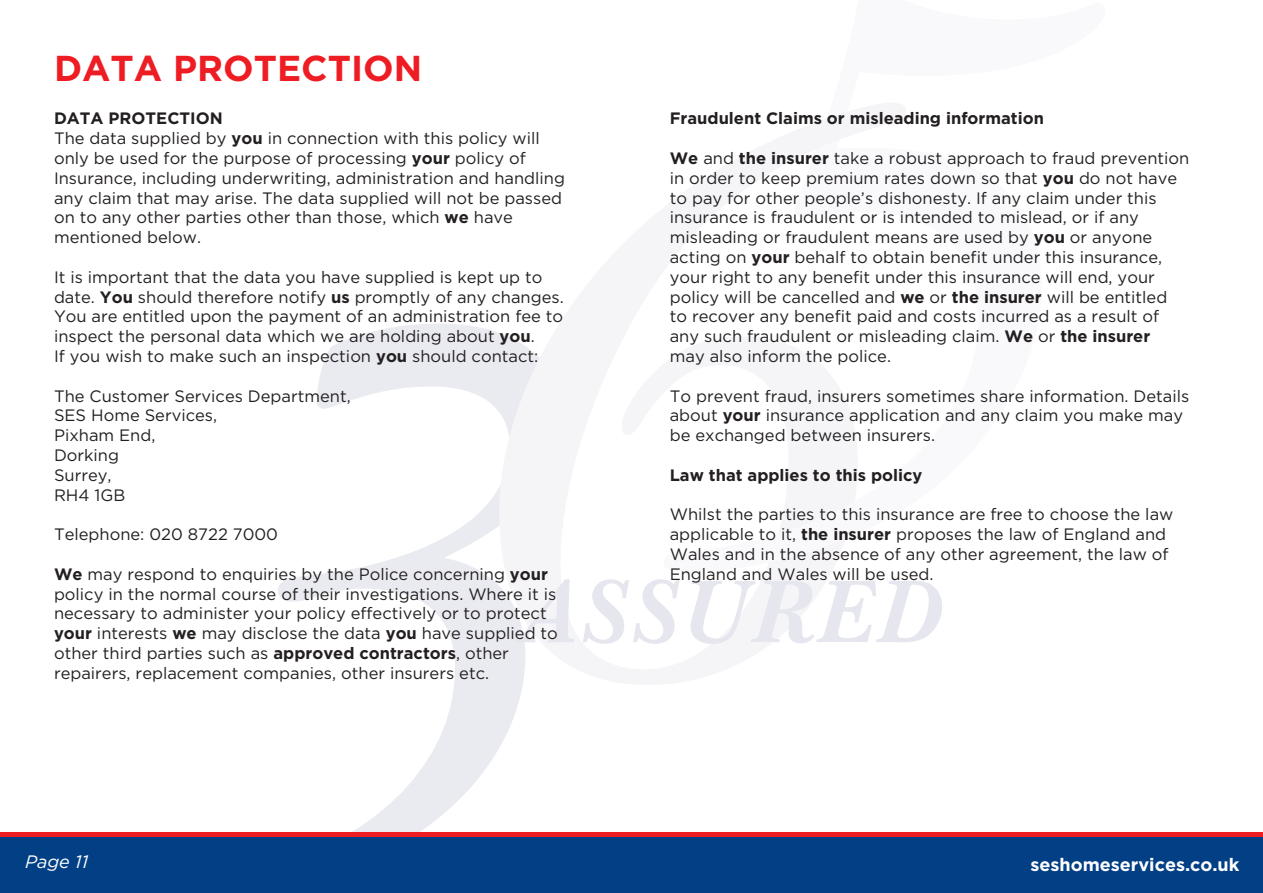
<style>
.page{position:relative;width:1263px;height:893px;background:#fff}
.page>*{position:absolute;margin:0;border:0;box-sizing:border-box;transform-origin:0 0}
.t1{font:700 36px "Gotham";color:#ee1d23}
.t2{font:700 18px "Gotham";color:#fff}
.t3{font:italic 18px "Gotham";color:#fff}
.t4{font:16.5px "Gotham";color:#231f20}
.t5{font:700 16.5px "Gotham";color:#231f20}
.s1{font-weight:700}
</style>
<div class="page">
<svg style="left:278px;top:324px;width:245px;height:508px"></svg>
<svg style="left:499px;top:324px;width:76px;height:361px;fill:#f5f5f8"></svg>
<svg style="left:514px;top:579px;width:60px;height:64px"></svg>
<svg style="left:583px;top:579px;width:97px;height:65px"></svg>
<svg style="left:690px;top:580px;width:252px;height:64px"></svg>
<div style="left:0;top:832px;width:1263px;height:61px;background:linear-gradient(to right,#ee1d23,#ee1d23)"></div>
<div style="left:0;top:838px;width:1263px;height:55px;background:#023f85"></div>
<p class="t1" style="left:54px;top:47px;width:370px">DATA PROTECTION</p>
<p class="t5" style="left:54px;top:109px;width:170px">DATA PROTECTION</p>
<p class="t4" style="left:54px;top:129px;width:487px">The data supplied by <span class="s1">you</span> in connection with this policy will</p>
<p class="t4" style="left:54px;top:149px;width:473px">only be used for the purpose of processing <span class="s1">your</span> policy of</p>
<p class="t4" style="left:54px;top:169px;width:513px">Insurance, including underwriting, administration and handling</p>
<p class="t4" style="left:54px;top:189px;width:510px">any claim that may arise. The data supplied will not be passed</p>
<p class="t4" style="left:54px;top:208px;width:461px">on to any other parties other than those, which <span class="s1">we</span> have</p>
<p class="t4" style="left:54px;top:228px;width:149px">mentioned below.</p>
<p class="t4" style="left:54px;top:268px;width:490px">It is important that the data you have supplied is kept up to</p>
<p class="t4" style="left:54px;top:288px;width:511px">date. <span class="s1">You</span> should therefore notify <span class="s1">us</span> promptly of any changes.</p>
<p class="t4" style="left:54px;top:307px;width:511px">You are entitled upon the payment of an administration fee to</p>
<p class="t4" style="left:54px;top:327px;width:482px">inspect the personal data which we are holding about <span class="s1">you</span>.</p>
<p class="t4" style="left:54px;top:347px;width:486px">If you wish to make such an inspection <span class="s1">you</span> should contact:</p>
<p class="t4" style="left:54px;top:387px;width:298px">The Customer Services Department,</p>
<p class="t4" style="left:54px;top:406px;width:165px">SES Home Services,</p>
<p class="t4" style="left:54px;top:426px;width:103px">Pixham End,</p>
<p class="t4" style="left:54px;top:446px;width:67px">Dorking</p>
<p class="t4" style="left:54px;top:466px;width:59px">Surrey,</p>
<p class="t4" style="left:54px;top:486px;width:73px">RH4 1GB</p>
<p class="t4" style="left:54px;top:525px;width:226px">Telephone: 020 8722 7000</p>
<p class="t4" style="left:54px;top:565px;width:495px"><span class="s1">We</span> may respond to enquiries by the Police concerning <span class="s1">your</span></p>
<p class="t4" style="left:54px;top:585px;width:504px">policy in the normal course of their investigations. Where it is</p>
<p class="t4" style="left:54px;top:604px;width:494px">necessary to administer your policy effectively or to protect</p>
<p class="t4" style="left:54px;top:624px;width:505px"><span class="s1">your</span> interests <span class="s1">we</span> may disclose the data <span class="s1">you</span> have supplied to</p>
<p class="t4" style="left:54px;top:644px;width:456px">other third parties such as <span class="s1">approved contractors</span>, other</p>
<p class="t4" style="left:54px;top:664px;width:437px">repairers, replacement companies, other insurers etc.</p>
<p class="t5" style="left:670px;top:109px;width:376px">Fraudulent Claims or misleading information</p>
<p class="t4" style="left:670px;top:149px;width:521px"><span class="s1">We</span> and <span class="s1">the insurer</span> take a robust approach to fraud prevention</p>
<p class="t4" style="left:670px;top:169px;width:509px">in order to keep premium rates down so that <span class="s1">you</span> do not have</p>
<p class="t4" style="left:670px;top:189px;width:488px">to pay for other people’s dishonesty. If any claim under this</p>
<p class="t4" style="left:670px;top:208px;width:471px">insurance is fraudulent or is intended to mislead, or if any</p>
<p class="t4" style="left:670px;top:228px;width:484px">misleading or fraudulent means are used by <span class="s1">you</span> or anyone</p>
<p class="t4" style="left:670px;top:248px;width:494px">acting on <span class="s1">your</span> behalf to obtain benefit under this insurance,</p>
<p class="t4" style="left:670px;top:268px;width:487px">your right to any benefit under this insurance will end, your</p>
<p class="t4" style="left:670px;top:288px;width:499px">policy will be cancelled and <span class="s1">we</span> or <span class="s1">the insurer</span> will be entitled</p>
<p class="t4" style="left:670px;top:307px;width:491px">to recover any benefit paid and costs incurred as a result of</p>
<p class="t4" style="left:670px;top:327px;width:482px">any such fraudulent or misleading claim. <span class="s1">We</span> or <span class="s1">the insurer</span></p>
<p class="t4" style="left:670px;top:347px;width:223px">may also inform the police.</p>
<p class="t4" style="left:670px;top:387px;width:521px">To prevent fraud, insurers sometimes share information. Details</p>
<p class="t4" style="left:670px;top:406px;width:515px">about <span class="s1">your</span> insurance application and any claim you make may</p>
<p class="t4" style="left:670px;top:426px;width:267px">be exchanged between insurers.</p>
<p class="t5" style="left:670px;top:465px;width:254px">Law that applies to this policy</p>
<p class="t4" style="left:670px;top:505px;width:505px">Whilst the parties to this insurance are free to choose the law</p>
<p class="t4" style="left:670px;top:525px;width:498px">applicable to it, <span class="s1">the insurer</span> proposes the law of England and</p>
<p class="t4" style="left:670px;top:545px;width:500px">Wales and in the absence of any other agreement, the law of</p>
<p class="t4" style="left:670px;top:565px;width:265px">England and Wales will be used.</p>
<p class="t3" style="left:25px;top:852px;width:65px">Page 11</p>
<p class="t2" style="left:1030px;top:854px;width:210px">seshomeservices.co.uk</p>
</div>
